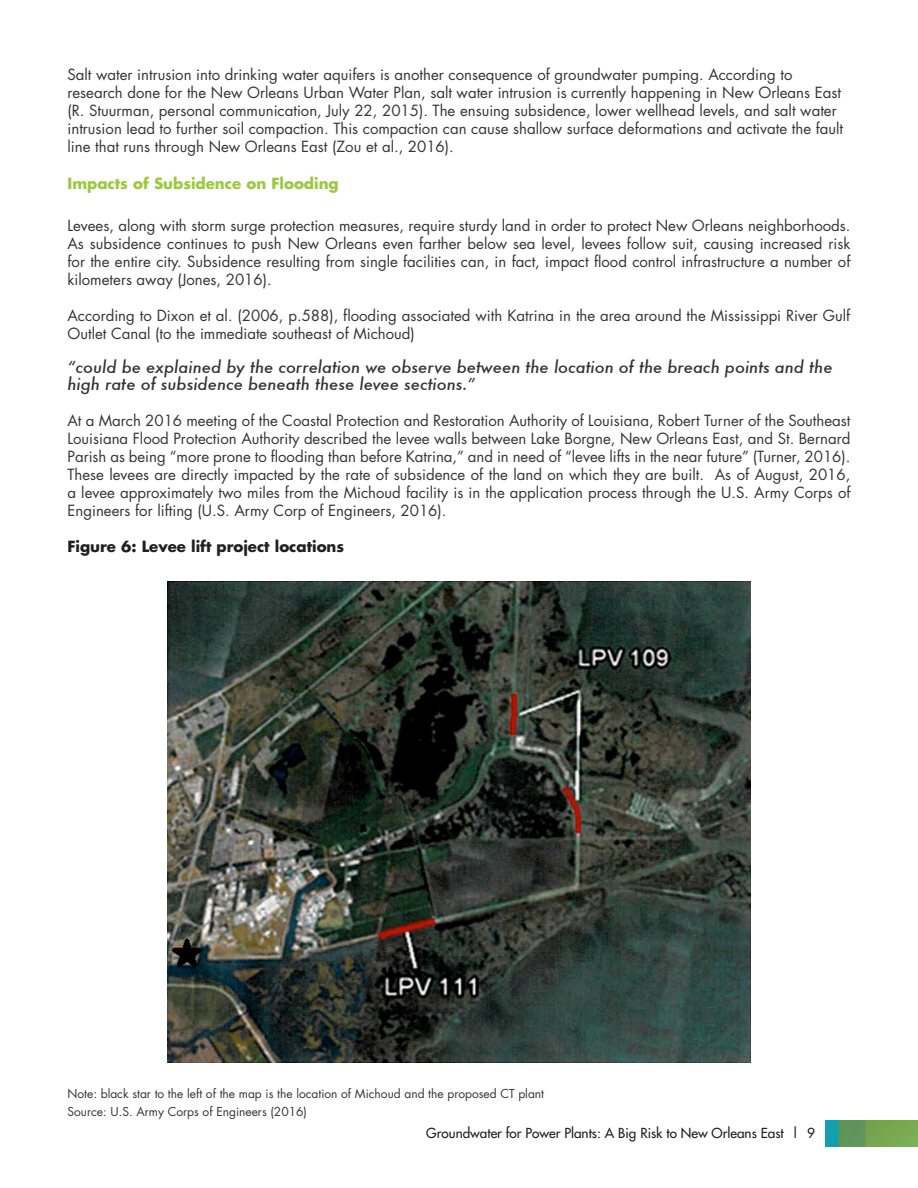
<style>
.page{position:relative;width:918px;height:1188px;background:#fff}
.page>*{position:absolute;margin:0;border:0;box-sizing:border-box;transform-origin:0 0}
.t1{font:italic 500 16.5px/16.5px "Futura";color:#363536}
.t2{font:15px/18px "Futura";color:#363536;text-align:justify}
.t3{font:700 15px "Futura";color:#231f20}
.t4{font:700 15px "Futura";color:#99ca3b}
.t5{font:13.5px "Futura";color:#231f20}
.t6{font:12px "Futura";color:#363536}
</style>
<div class="page">
<img style="left:825px;top:1120px;width:93px;height:26px">
<img style="left:167px;top:582px;width:584px;height:481px">
<p class="t2" style="left:68px;top:65px;width:777px;text-align:left">Salt water intrusion into drinking water aquifers is another consequence of groundwater pumping. According to research done for the New Orleans Urban Water Plan, salt water intrusion is currently happening in New Orleans East (R. Stuurman, personal communication, July 22, 2015). The ensuing subsidence, lower wellhead levels, and salt water intrusion lead to further soil compaction. This compaction can cause shallow surface deformations and activate the fault line that runs through New Orleans East (Zou et al., 2016).</p>
<p class="t4" style="left:68px;top:173px;width:273px">Impacts of Subsidence on Flooding</p>
<p class="t2" style="left:68px;top:216px;width:785px">Levees, along with storm surge protection measures, require sturdy land in order to protect New Orleans neighborhoods.<br>As subsidence continues to push New Orleans even farther below sea level, levees follow suit, causing increased risk for the entire city. Subsidence resulting from single facilities can, in fact, impact flood control infrastructure a number of kilometers away (Jones, 2016).</p>
<p class="t2" style="left:68px;top:306px;width:784px">According to Dixon et al. (2006, p.588), flooding associated with Katrina in the area around the Mississippi River Gulf<br>Outlet Canal (to the immediate southeast of Michoud)</p>
<p class="t1" style="left:68px;top:359px;width:767px">“could be explained by the correlation we observe between the location of the breach points and the high rate of subsidence beneath these levee sections.”</p>
<p class="t2" style="left:68px;top:411px;width:785px">At a March 2016 meeting of the Coastal Protection and Restoration Authority of Louisiana, Robert Turner of the Southeast Louisiana Flood Protection Authority described the levee walls between Lake Borgne, New Orleans East, and St. Bernard Parish as being “more prone to flooding than before Katrina,” and in need of “levee lifts in the near future” (Turner, 2016).<br>These levees are directly impacted by the rate of subsidence of the land on which they are built. As of August, 2016, a levee approximately two miles from the Michoud facility is in the application process through the U.S. Army Corps of Engineers for lifting (U.S. Army Corp of Engineers, 2016).</p>
<p class="t3" style="left:68px;top:536px;width:278px">Figure 6: Levee lift project locations</p>
<p class="t6" style="left:68px;top:1086px;width:478px">Note: black star to the left of the map is the location of Michoud and the proposed CT plant</p>
<p class="t6" style="left:68px;top:1104px;width:241px">Source: U.S. Army Corps of Engineers (2016)</p>
<p class="t5" style="left:426px;top:1124px;width:390px">Groundwater for Power Plants: A Big Risk to New Orleans East | 9</p>
</div>
